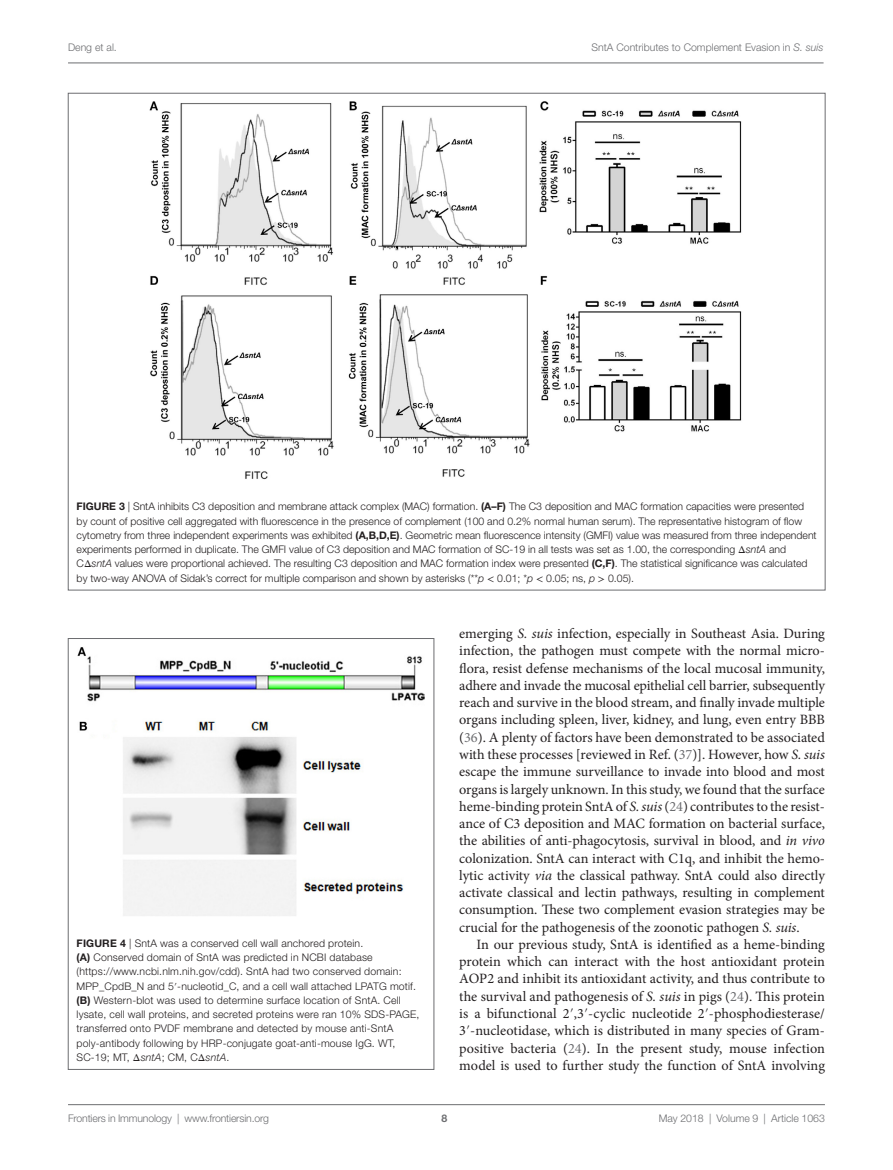
<style>
.page{position:relative;width:893px;height:1170px;background:#fff}
.page>*{position:absolute;margin:0;border:0;box-sizing:border-box;transform-origin:0 0}
.t1{font:14.25px/17.2px "Minion Pro";color:#231f20;text-align:justify}
.t2{font:300 10.5px/14.2px "Helvetica Neue LT Std";color:#231f20}
.t3{font:300 10.5px "Helvetica Neue LT Std";color:#6c6d70}
.t4{font:700 10.5px "Helvetica Neue LT Std";color:#6c6d70}
.s1{font-style:italic}
.s2{font-weight:700}
.s3{font-family:"STIX General";font-weight:400}
.s4{color:#6c6d70}
.s5{font-family:"STIX General"}
</style>
<div class="page">
<img style="left:78px;top:647px;width:346px;height:269px">
<div style="left:68px;top:638px;width:366px;height:431px;border:1px solid #6c6d70"></div>
<img style="left:149px;top:102px;width:593px;height:378px">
<hr style="left:68px;top:63px;width:756px;height:1px;background:#6c6d70">
<hr style="left:68px;top:1104px;width:757px;height:1px;background:#6c6d70">
<p class="t3" style="left:68px;top:41px;width:50px">Deng et al.</p>
<p class="t3" style="left:592px;top:41px;width:233px">SntA Contributes to Complement Evasion in <span class="s1">S. suis</span></p>
<p class="t2" style="left:77px;top:499px;width:742px"><span class="s2">FIGURE 3</span> | SntA inhibits C3 deposition and membrane attack complex (MAC) formation. <span class="s2">(A–F)</span> The C3 deposition and MAC formation capacities were presented by count of positive cell aggregated with fluorescence in the presence of complement (100 and 0.2% normal human serum). The representative histogram of flow cytometry from three independent experiments was exhibited <span class="s2">(A,B,D,E)</span>. Geometric mean fluorescence intensity (GMFI) value was measured from three independent experiments performed in duplicate. The GMFI value of C3 deposition and MAC formation of SC-19 in all tests was set as 1.00, the corresponding <span class="s3">Δ</span><span class="s1">sntA</span> and C<span class="s3">Δ</span><span class="s1">sntA</span> values were proportional achieved. The resulting C3 deposition and MAC formation index were presented <span class="s2">(C,F)</span>. The statistical significance was calculated by two-way ANOVA of Sidak’s correct for multiple comparison and shown by asterisks (**<span class="s1">p</span> <span class="s3">&lt;</span> 0.01; *<span class="s1">p</span> <span class="s3">&lt;</span> 0.05; ns, <span class="s1">p</span> <span class="s3">&gt;</span> 0.05).</p>
<p class="t2" style="left:77px;top:935px;width:344px"><span class="s2">FIGURE 4</span> | SntA was a conserved cell wall anchored protein.<br><span class="s2">(A)</span> Conserved domain of SntA was predicted in NCBI database (https://www.ncbi.nlm.nih.gov/cdd). SntA had two conserved domain:<br>MPP_CpdB_N and 5<span class="s3">′</span>-nucleotid_C, and a cell wall attached LPATG motif. <span class="s2">(B)</span> Western-blot was used to determine surface location of SntA. Cell lysate, cell wall proteins, and secreted proteins were ran 10% SDS-PAGE, transferred onto PVDF membrane and detected by mouse anti-SntA poly-antibody following by HRP-conjugate goat-anti-mouse IgG. WT, SC-19; MT, <span class="s3">Δ</span><span class="s1">sntA</span>; CM, C<span class="s3">Δ</span><span class="s1">sntA</span>.</p>
<p class="t1" style="left:459px;top:625px;width:367px">emerging <span class="s1">S. suis</span> infection, especially in Southeast Asia. During infection, the pathogen must compete with the normal micro&shy;flora, resist defense mechanisms of the local mucosal immunity, adhere and invade the mucosal epithelial cell barrier, subsequently reach and survive in the blood stream, and finally invade multiple organs including spleen, liver, kidney, and lung, even entry BBB (<span class="s4">36</span>). A plenty of factors have been demonstrated to be associated with these processes [reviewed in Ref. (<span class="s4">37</span>)]. However, how <span class="s1">S. suis </span>escape the immune surveillance to invade into blood and most organs is largely unknown. In this study, we found that the surface heme-binding protein SntA of <span class="s1">S. suis</span> (<span class="s4">24</span>) contributes to the resist&shy;ance of C3 deposition and MAC formation on bacterial surface, the abilities of anti-phagocytosis, survival in blood, and <span class="s1">in vivo </span>colonization. SntA can interact with C1q, and inhibit the hemo&shy;lytic activity <span class="s1">via</span> the classical pathway. SntA could also directly activate classical and lectin pathways, resulting in complement consumption. These two complement evasion strategies may be crucial for the pathogenesis of the zoonotic pathogen <span class="s1">S. suis</span>.</p>
<p class="t1" style="left:459px;top:935px;width:367px;text-indent:17px">In our previous study, SntA is identified as a heme-binding protein which can interact with the host antioxidant protein AOP2 and inhibit its antioxidant activity, and thus contribute to the survival and pathogenesis of <span class="s1">S. suis</span> in pigs (<span class="s4">24</span>). This protein is a bifunctional 2<span class="s5">′</span>,3<span class="s5">′</span>-cyclic nucleotide 2<span class="s5">′</span>-phosphodiesterase/ 3<span class="s5">′</span>-nucleotidase, which is distributed in many species of Gram&shy;positive bacteria (<span class="s4">24</span>). In the present study, mouse infection model is used to further study the function of SntA involving</p>
<p class="t3" style="left:68px;top:1111px;width:203px">Frontiers in Immunology | www.frontiersin.org</p>
<p class="t3" style="left:659px;top:1111px;width:168px">May 2018 | Volume 9 | Article 1063</p>
<p class="t4" style="left:441px;top:1111px;width:7px">8</p>
</div>
